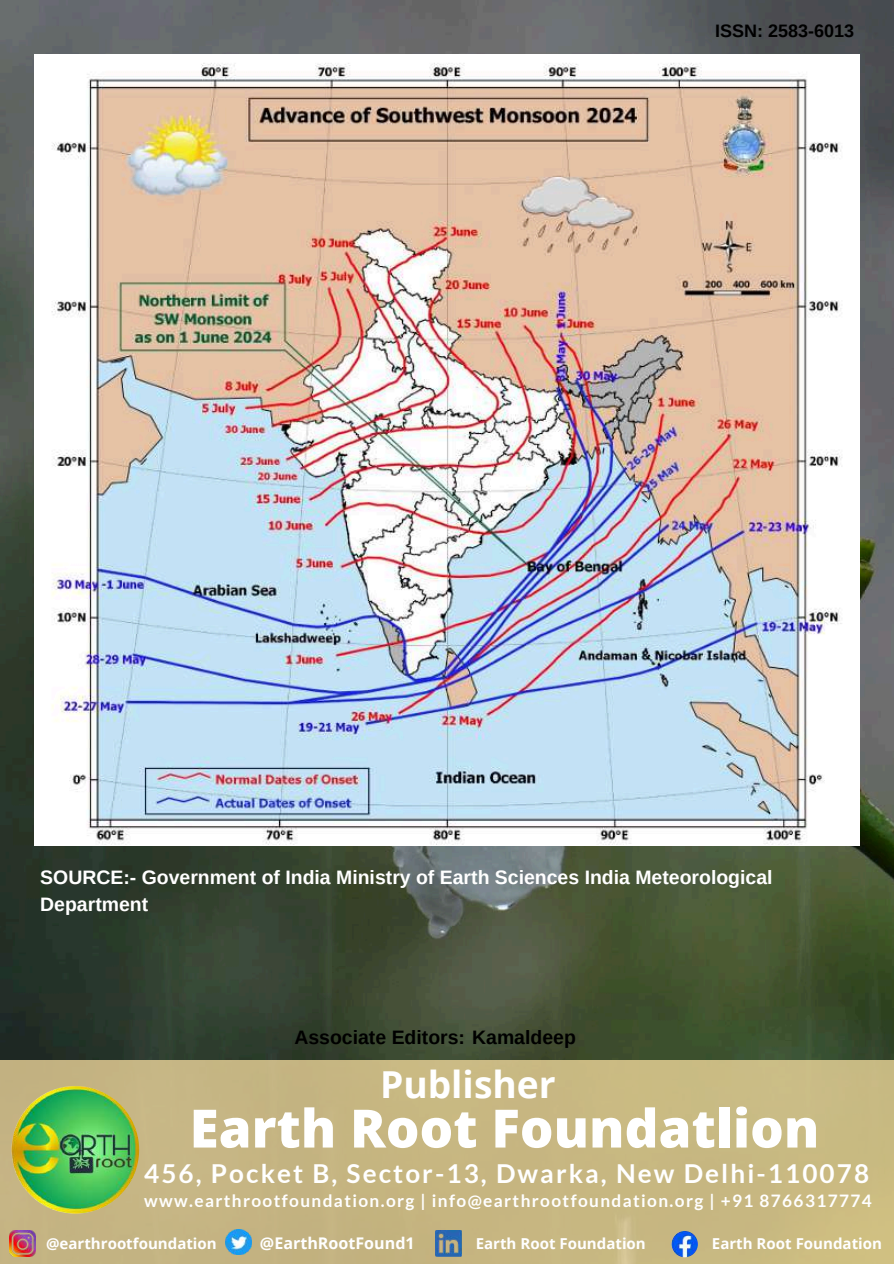
<style>
.page{position:relative;width:894px;height:1264px;background:#fff}
.page>*{position:absolute;margin:0;border:0;box-sizing:border-box;transform-origin:0 0}
.t1{font:800 52.95px "Open Sans";color:#fff}
.t2{font:700 37.2px "Open Sans";color:#fff}
.t3{font:700 26.1px "Lato";letter-spacing:.08em;color:#fff}
.t4{font:700 19.5px/27px "Arimo";color:#fff}
.t5{font:700 19.5px "Arimo";color:#000}
.t6{font:700 18px "Arimo";color:#000}
.t7{font:700 17.25px "Lato";letter-spacing:.08em;color:#fff}
.t8{font:700 16.05px "Open Sans";color:#fff}
.t9{font:700 15px "Open Sans";color:#fff}
</style>
<div class="page">
<img style="left:0;top:0;width:893px;height:1060px">
<div style="left:0;top:1060px;width:893px;height:203px;background:#c7b682"></div>
<img style="left:11px;top:1085px;width:128px;height:128px;border-radius:50%">
<img style="left:226px;top:1229px;width:26px;height:25px">
<img style="left:10px;top:1230px;width:26px;height:26px">
<img style="left:435px;top:1230px;width:26px;height:26px">
<img style="left:671px;top:1230px;width:26px;height:27px;border-radius:50%">
<img style="left:34px;top:54px;width:825px;height:791px">
<p class="t6" style="left:715px;top:21px;width:140px">ISSN: 2583-6013</p>
<p class="t4" style="left:40px;top:863px;width:733px">SOURCE:- Government of India Ministry of Earth Sciences India Meteorological<br>Department</p>
<p class="t5" style="left:294px;top:1026px;width:283px">Associate Editors: Kamaldeep</p>
<h2 class="t2" style="left:380px;top:1057px;width:177px">Publisher</h2>
<h1 class="t1" style="left:189px;top:1090px;width:631px">Earth Root Foundatlion</h1>
<h3 class="t3" style="left:144px;top:1156px;width:726px">456, Pocket B, Sector-13, Dwarka, New Delhi-110078</h3>
<p class="t7" style="left:144px;top:1190px;width:729px">www.earthrootfoundation.org | info@earthrootfoundation.org | +91 8766317774</p>
<p class="t9" style="left:46px;top:1232px;width:172px">@earthrootfoundation</p>
<p class="t8" style="left:260px;top:1231px;width:156px">@EarthRootFound1</p>
<p class="t9" style="left:475px;top:1232px;width:171px">Earth Root Foundation</p>
<p class="t9" style="left:711px;top:1233px;width:171px">Earth Root Foundation</p>
</div>
